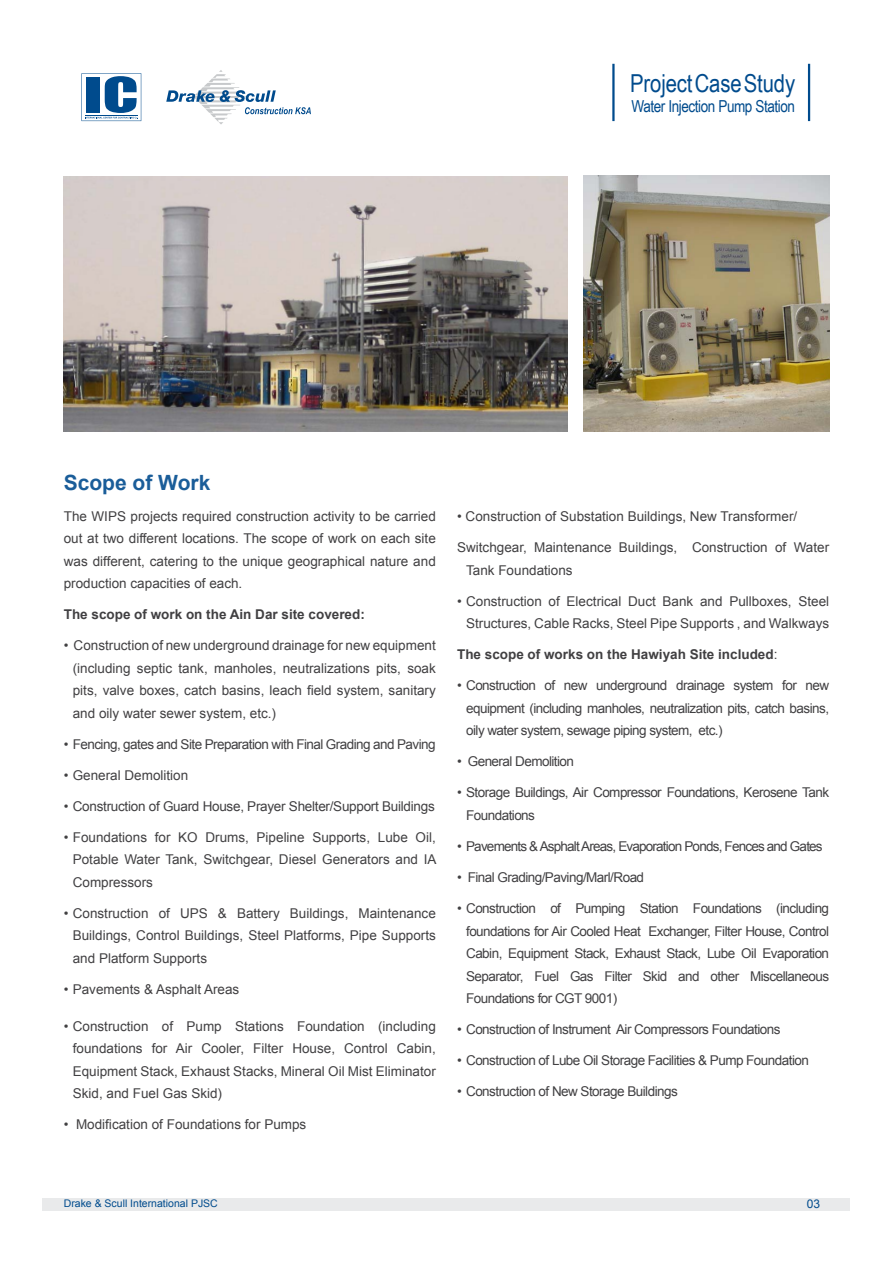
<style>
.page{position:relative;width:893px;height:1263px;background:#fff}
.page>*{position:absolute;margin:0;border:0;box-sizing:border-box;transform-origin:0 0}
.t1{font:24.75px "Arial Narrow";color:#004b8d}
.t2{font:700 21px "Arial";color:#1a5d99}
.t3{font:16.5px "Arial Narrow";letter-spacing:-.025em;color:#004b8d}
.t4{font:13.5px/22.5px "Arial";color:#414042;text-align:justify}
.t5{font:13.5px/22.5px "Arial";letter-spacing:-.04em;color:#414042}
.t6{font:700 13.5px "Arial";color:#414042}
.t7{font:13.5px "Arial";letter-spacing:-.02em;color:#414042}
.t8{font:13.5px "Arial";letter-spacing:-.06em;color:#414042}
.t9{font:12px "Arial";color:#004b8d}
.t10{font:10.5px "Arial";color:#004b8d}
.s1{font-weight:400}
</style>
<div class="page">
<div style="left:43px;top:1197px;width:807px;height:13px;background:#e9eaeb"></div>
<hr style="left:612px;top:64px;width:3px;height:57px;background:#004b8d">
<hr style="left:808px;top:64px;width:2px;height:57px;background:#004b8d">
<svg style="left:166px;top:70px;width:145px;height:54px"></svg>
<svg style="left:81px;top:73px;width:60px;height:48px"></svg>
<hr style="left:85px;top:115px;width:53px;height:1px;background:#004b8d">
<img style="left:64px;top:176px;width:503px;height:255px">
<img style="left:584px;top:176px;width:245px;height:255px">
<h1 class="t1" style="left:630px;top:65px;width:167px">Project Case Study</h1>
<p class="t3" style="left:631px;top:94px;width:165px">Water Injection Pump Station</p>
<h2 class="t2" style="left:64px;top:468px;width:148px">Scope of Work</h2>
<p class="t4" style="left:64px;top:505px;width:374px">The WIPS projects required construction activity to be carried out at two different locations. The scope of work on each site was different, catering to the unique geographical nature and production capacities of each.</p>
<p class="t6" style="left:64px;top:606px;width:303px">The scope of work on the Ain Dar site covered:</p>
<p class="t4" style="left:73px;top:634px;width:365px;text-indent:-9px">• Construction of new underground drainage for new equipment (including septic tank, manholes, neutralizations pits, soak pits, valve boxes, catch basins, leach field system, sanitary and oily water sewer system, etc.)</p>
<p class="t5" style="left:64px;top:733px;width:373px">• Fencing, gates and Site Preparation with Final Grading and Paving</p>
<p class="t4" style="left:64px;top:764px;width:126px">• General Demolition</p>
<p class="t7" style="left:64px;top:797px;width:372px">• Construction of Guard House, Prayer Shelter/Support Buildings</p>
<p class="t4" style="left:73px;top:826px;width:365px;text-indent:-9px">• Foundations for KO Drums, Pipeline Supports, Lube Oil, Potable Water Tank, Switchgear, Diesel Generators and IA Compressors</p>
<p class="t4" style="left:73px;top:902px;width:365px;text-indent:-9px">• Construction of UPS &amp; Battery Buildings, Maintenance Buildings, Control Buildings, Steel Platforms, Pipe Supports and Platform Supports</p>
<p class="t4" style="left:64px;top:978px;width:177px">• Pavements &amp; Asphalt Areas</p>
<p class="t4" style="left:73px;top:1015px;width:365px;text-indent:-9px">• Construction of Pump Stations Foundation (including foundations for Air Cooler, Filter House, Control Cabin, Equipment Stack, Exhaust Stacks, Mineral Oil Mist Eliminator Skid, and Fuel Gas Skid)</p>
<p class="t4" style="left:64px;top:1113px;width:244px">• Modification of Foundations for Pumps</p>
<p class="t4" style="left:457px;top:505px;width:342px">• Construction of Substation Buildings, New Transformer/</p>
<p class="t4" style="left:466px;top:536px;width:365px;text-indent:-9px">Switchgear, Maintenance Buildings, Construction of Water<br>Tank Foundations</p>
<p class="t4" style="left:457px;top:590px;width:374px;text-align:right">• Construction of Electrical Duct Bank and Pullboxes, Steel<br>Structures, Cable Racks, Steel Pipe Supports , and Walkways</p>
<p class="t6" style="left:457px;top:646px;width:322px">The scope of works on the Hawiyah Site included<span class="s1">:</span></p>
<p class="t4" style="left:466px;top:674px;width:365px;text-indent:-9px">• Construction of new underground drainage system for new equipment (including manholes, neutralization pits, catch basins, oily water system, sewage piping system, etc.)</p>
<p class="t5" style="left:457px;top:751px;width:118px">• General Demolition</p>
<p class="t5" style="left:466px;top:782px;width:365px;text-indent:-9px">• Storage Buildings, Air Compressor Foundations, Kerosene Tank<br>Foundations</p>
<p class="t8" style="left:457px;top:837px;width:367px">• Pavements &amp; Asphalt Areas, Evaporation Ponds, Fences and Gates</p>
<p class="t5" style="left:457px;top:866px;width:189px">• Final Grading/Paving/Marl/Road</p>
<p class="t4" style="left:466px;top:897px;width:365px;text-indent:-9px">• Construction of Pumping Station Foundations (including foundations for Air Cooled Heat Exchanger, Filter House, Control Cabin, Equipment Stack, Exhaust Stack, Lube Oil Evaporation Separator, Fuel Gas Filter Skid and other Miscellaneous Foundations for CGT 9001)</p>
<p class="t5" style="left:457px;top:1018px;width:325px">• Construction of Instrument Air Compressors Foundations</p>
<p class="t5" style="left:457px;top:1049px;width:353px">• Construction of Lube Oil Storage Facilities &amp; Pump Foundation</p>
<p class="t5" style="left:457px;top:1080px;width:222px">• Construction of New Storage Buildings</p>
<p class="t10" style="left:64px;top:1196px;width:156px">Drake &amp; Scull International PJSC</p>
<p class="t9" style="left:807px;top:1196px;width:15px">03</p>
</div>
